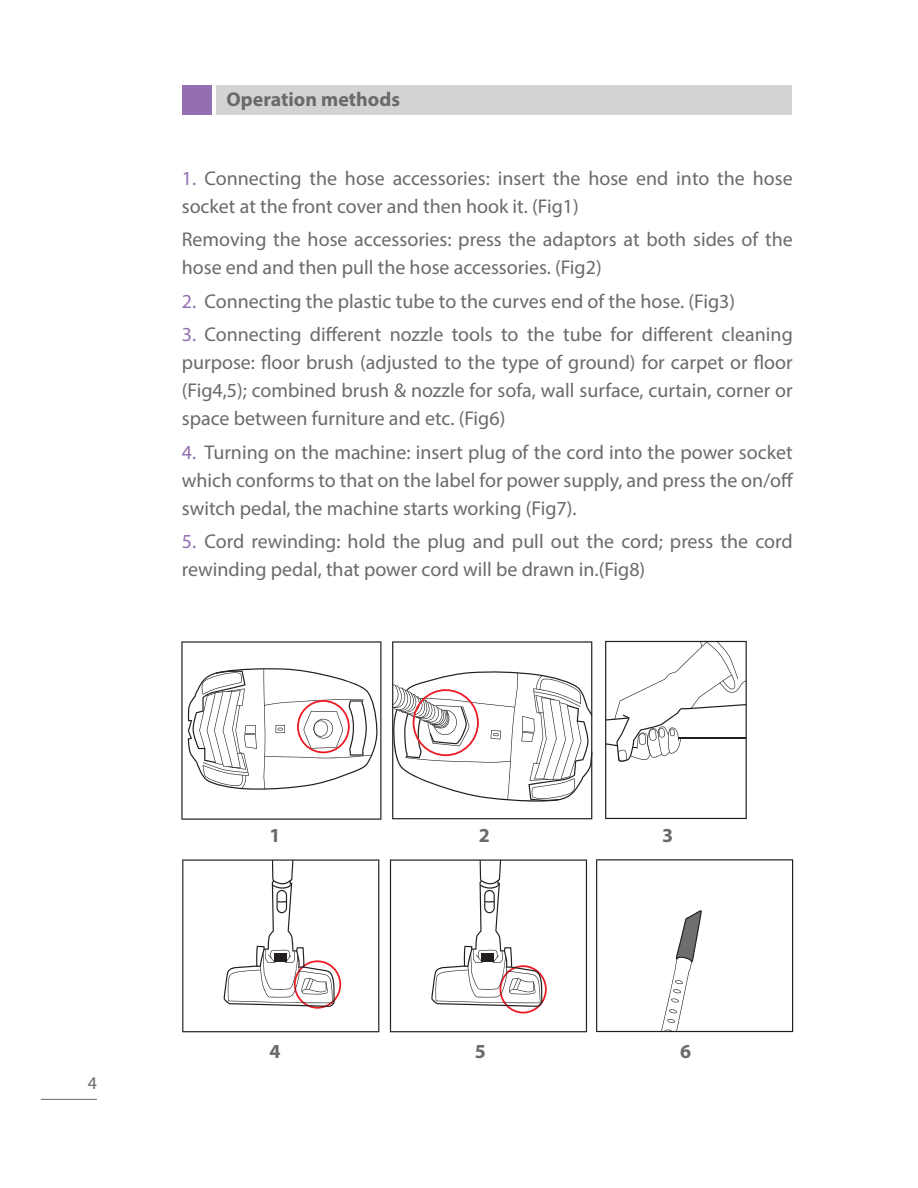
<style>
.page{position:relative;width:918px;height:1188px;background:#fff}
.page>*{position:absolute;margin:0;border:0;box-sizing:border-box;transform-origin:0 0}
.t1{font:19.95px/27.9px "Myriad Pro";color:#696a6c}
.t2{font:700 19.95px "Myriad Pro";color:#696a6c}
.t3{font:18px "Myriad Pro";color:#696a6c}
.s1{color:#936fb1}
</style>
<div class="page">
<div style="left:216px;top:85px;width:576px;height:30px;background:#d1d3d4"></div>
<div style="left:182px;top:85px;width:29px;height:30px;background:#936fb1"></div>
<svg style="left:181px;top:641px;width:200px;height:179px"></svg>
<svg style="left:392px;top:641px;width:201px;height:178px"></svg>
<svg style="left:605px;top:641px;width:142px;height:178px"></svg>
<svg style="left:390px;top:859px;width:197px;height:173px"></svg>
<svg style="left:182px;top:859px;width:197px;height:173px"></svg>
<svg style="left:596px;top:859px;width:197px;height:173px"></svg>
<hr style="left:41px;top:1099px;width:56px;height:1px;background:#696a6c">
<p class="t2" style="left:227px;top:91px;width:175px">Operation methods</p>
<p class="t1" style="left:182px;top:165px;width:612px"><span class="s1">1.</span> Connecting the hose accessories: insert the hose end into the hose socket at the front cover and then hook it. (Fig1)</p>
<p class="t1" style="left:182px;top:227px;width:612px">Removing the hose accessories: press the adaptors at both sides of the hose end and then pull the hose accessories. (Fig2)</p>
<p class="t1" style="left:182px;top:288px;width:555px"><span class="s1">2.</span> Connecting the plastic tube to the curves end of the hose. (Fig3)</p>
<p class="t1" style="left:182px;top:322px;width:613px;text-align:justify"><span class="s1">3.</span> Connecting different nozzle tools to the tube for different cleaning purpose: floor brush (adjusted to the type of ground) for carpet or floor (Fig4,5); combined brush &amp; nozzle for sofa, wall surface, curtain, corner or space between furniture and etc. (Fig6)</p>
<p class="t1" style="left:182px;top:439px;width:613px;text-align:justify"><span class="s1">4.</span> Turning on the machine: insert plug of the cord into the power socket which conforms to that on the label for power supply, and press the on/off switch pedal, the machine starts working (Fig7).</p>
<p class="t1" style="left:182px;top:529px;width:612px"><span class="s1">5.</span> Cord rewinding: hold the plug and pull out the cord; press the cord rewinding pedal, that power cord will be drawn in.(Fig8)</p>
<p class="t3" style="left:88px;top:1076px;width:11px">4</p>
<p class="t2" style="left:269px;top:827px;width:13px">1</p>
<p class="t2" style="left:479px;top:827px;width:13px">2</p>
<p class="t2" style="left:662px;top:827px;width:13px">3</p>
<p class="t2" style="left:269px;top:1044px;width:13px">4</p>
<p class="t2" style="left:475px;top:1044px;width:13px">5</p>
<p class="t2" style="left:680px;top:1044px;width:13px">6</p>
</div>
